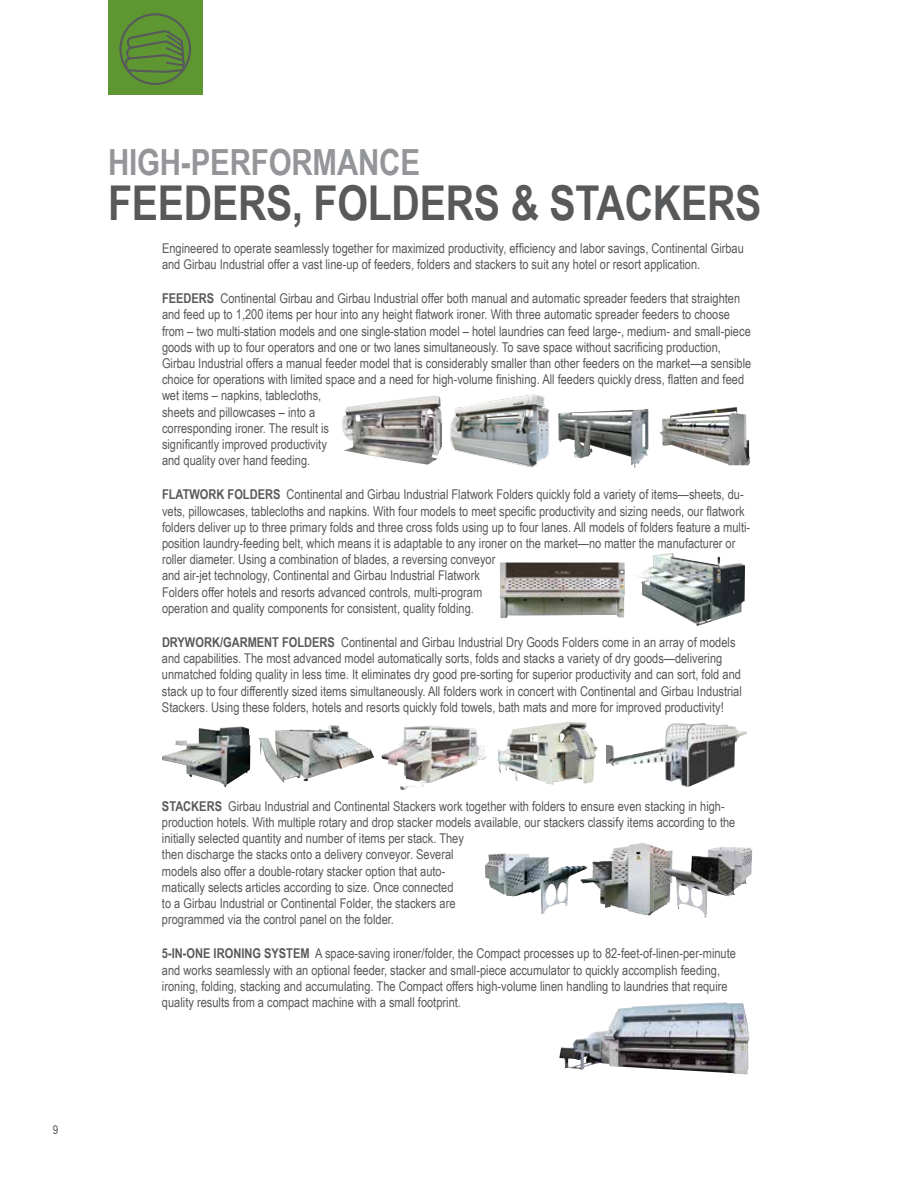
<style>
.page{position:relative;width:918px;height:1188px;background:#fff}
.page>*{position:absolute;margin:0;border:0;box-sizing:border-box;transform-origin:0 0}
.t1{font:700 48px "Arial Narrow";letter-spacing:-.005em;color:#58595b}
.t2{font:700 36px "Arial Narrow";letter-spacing:-.005em;color:#939598}
.t3{font:13.5px/16.2px "Arial Narrow";color:#58595b}
.t4{font:12px "Arial Narrow";color:#58595b}
.s1{font-weight:700}
</style>
<div class="page">
<img style="left:559px;top:1002px;width:191px;height:72px">
<img style="left:500px;top:562px;width:125px;height:56px">
<img style="left:638px;top:553px;width:107px;height:73px">
<img style="left:258px;top:725px;width:72px;height:37px">
<img style="left:606px;top:723px;width:141px;height:64px">
<img style="left:381px;top:725px;width:106px;height:65px">
<img style="left:498px;top:722px;width:64px;height:56px">
<img style="left:162px;top:726px;width:80px;height:58px">
<img style="left:342px;top:396px;width:92px;height:57px">
<img style="left:449px;top:394px;width:101px;height:74px">
<img style="left:558px;top:409px;width:90px;height:59px">
<img style="left:659px;top:407px;width:91px;height:58px">
<img style="left:580px;top:843px;width:127px;height:75px">
<div style="left:108px;top:0;width:94px;height:94px;background:#5e9732"></div>
<div style="left:119px;top:13px;width:72px;height:71px;border:2px solid #58595b;border-radius:50%"></div>
<svg style="left:124px;top:13px;width:62px;height:66px"></svg>
<p class="t4" style="left:53px;top:1121px;width:7px">9</p>
<h2 class="t2" style="left:108px;top:135px;width:314px">HIGH-PERFORMANCE</h2>
<h1 class="t1" style="left:108px;top:166px;width:655px">FEEDERS, FOLDERS &amp; STACKERS</h1>
<p class="t3" style="left:162px;top:239px;width:583px">Engineered to operate seamlessly together for maximized productivity, efficiency and labor savings, Continental Girbau and Girbau Industrial offer a vast line-up of feeders, folders and stackers to suit any hotel or resort application.</p>
<p class="t3" style="left:162px;top:290px;width:591px"><span class="s1">FEEDERS</span> Continental Girbau and Girbau Industrial offer both manual and automatic spreader feeders that straighten and feed up to 1,200 items per hour into any height flatwork ironer. With three automatic spreader feeders to choose from – two multi-station models and one single-station model – hotel laundries can feed large-, medium- and small-piece goods with up to four operators and one or two lanes simultaneously. To save space without sacrificing production, Girbau Industrial offers a manual feeder model that is considerably smaller than other feeders on the market—a sensible choice for operations with limited space and a need for high-volume finishing. All feeders quickly dress, flatten and feed wet items – napkins, tablecloths,<br>sheets and pillowcases – into a<br>corresponding ironer. The result is<br>significantly improved productivity<br>and quality over hand feeding.</p>
<p class="t3" style="left:162px;top:486px;width:590px"><span class="s1">FLATWORK FOLDERS</span> Continental and Girbau Industrial Flatwork Folders quickly fold a variety of items—sheets, du&shy;vets, pillowcases, tablecloths and napkins. With four models to meet specific productivity and sizing needs, our flatwork folders deliver up to three primary folds and three cross folds using up to four lanes. All models of folders feature a multi&shy;position laundry-feeding belt, which means it is adaptable to any ironer on the market—no matter the manufacturer or roller diameter. Using a combination of blades, a reversing conveyor<br>and air-jet technology, Continental and Girbau Industrial Flatwork<br>Folders offer hotels and resorts advanced controls, multi-program<br>operation and quality components for consistent, quality folding.</p>
<p class="t3" style="left:162px;top:634px;width:581px"><span class="s1">DRYWORK/GARMENT FOLDERS</span> Continental and Girbau Industrial Dry Goods Folders come in an array of models and capabilities. The most advanced model automatically sorts, folds and stacks a variety of dry goods—delivering unmatched folding quality in less time. It eliminates dry good pre-sorting for superior productivity and can sort, fold and stack up to four differently sized items simultaneously. All folders work in concert with Continental and Girbau Industrial Stackers. Using these folders, hotels and resorts quickly fold towels, bath mats and more for improved productivity!</p>
<p class="t3" style="left:162px;top:797px;width:575px"><span class="s1">STACKERS</span> Girbau Industrial and Continental Stackers work together with folders to ensure even stacking in high&shy;production hotels. With multiple rotary and drop stacker models available, our stackers classify items according to the initially selected quantity and number of items per stack. They<br>then discharge the stacks onto a delivery conveyor. Several<br>models also offer a double-rotary stacker option that auto-<br>matically selects articles according to size. Once connected<br>to a Girbau Industrial or Continental Folder, the stackers are<br>programmed via the control panel on the folder.</p>
<p class="t3" style="left:162px;top:945px;width:576px"><span class="s1">5-IN-ONE IRONING SYSTEM</span> A space-saving ironer/folder, the Compact processes up to 82-feet-of-linen-per-minute and works seamlessly with an optional feeder, stacker and small-piece accumulator to quickly accomplish feeding, ironing, folding, stacking and accumulating. The Compact offers high-volume linen handling to laundries that require quality results from a compact machine with a small footprint.</p>
</div>
